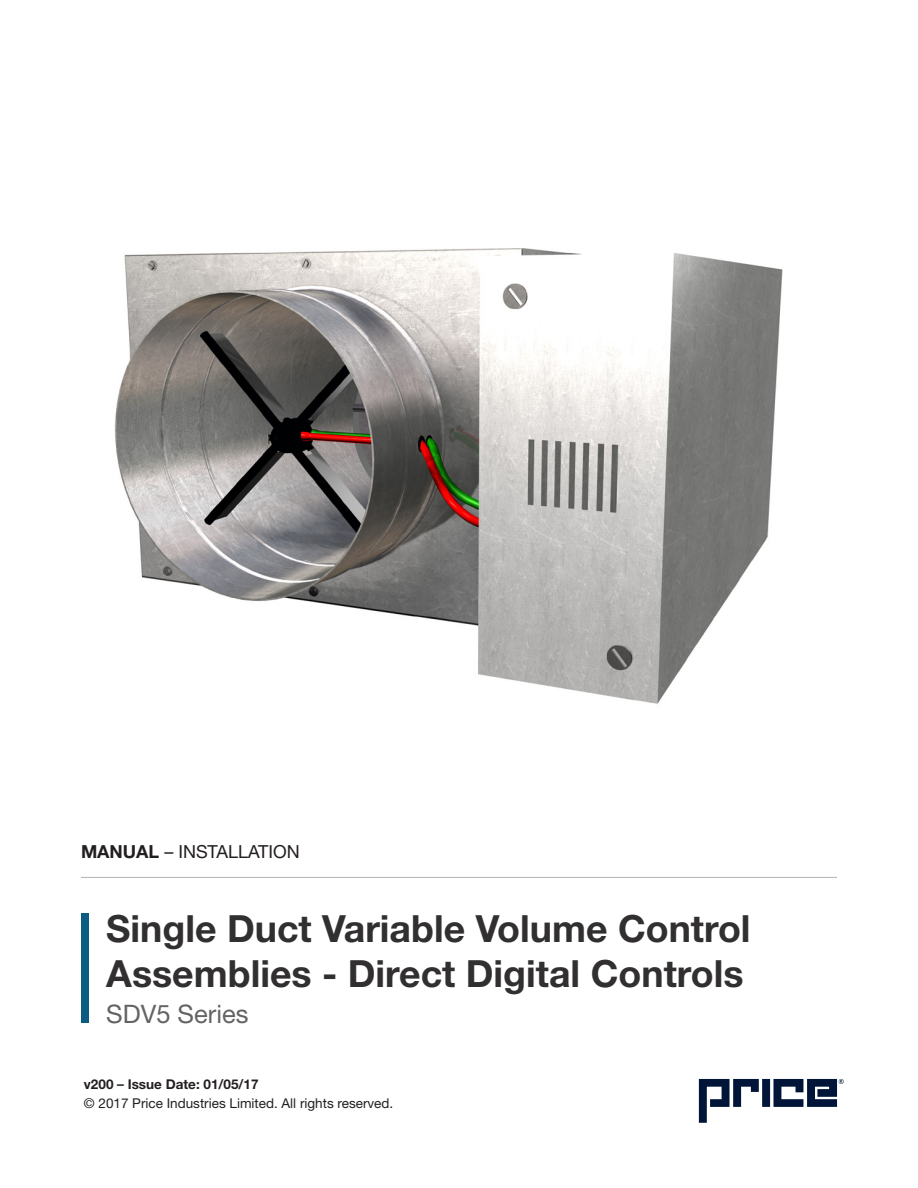
<style>
.page{position:relative;width:918px;height:1188px;background:#fff}
.page>*{position:absolute;margin:0;border:0;box-sizing:border-box;transform-origin:0 0}
.t1{font:700 37.5px/45px "Helvetica Neue LT Std";color:#312f30}
.t2{font:25.5px "Helvetica Neue LT Std";color:#636366}
.t3{font:18px "Helvetica Neue LT Std";color:#231f20}
.t4{font:13.5px "Helvetica Neue LT Std";color:#231f20}
.t5{font:700 13.5px "Helvetica Neue LT Std";color:#231f20}
.s1{font-weight:700}
.s2{font-stretch:condensed}
</style>
<div class="page">
<img style="left:114px;top:248px;width:669px;height:456px">
<svg style="left:699px;top:1079px;width:60px;height:44px"></svg>
<div style="left:762px;top:1079px;width:8px;height:28px;background:#001537"></div>
<svg style="left:773px;top:1079px;width:71px;height:28px"></svg>
<div style="left:81px;top:914px;width:7px;height:109px;background:#0c5b83"></div>
<hr style="left:81px;top:877px;width:756px;height:1px;background:#b2b3b7">
<p class="t3" style="left:81px;top:841px;width:220px"><span class="s1">MANUAL</span> – INSTALLATION</p>
<p class="t1" style="left:106px;top:905px;width:646px">Single Duct Variable Volume Control<br>Assemblies - Direct Digital Controls</p>
<p class="t2" style="left:106px;top:998px;width:144px">SDV5 Series</p>
<p class="t5" style="left:84px;top:1075px;width:176px">v200 <span class="s2">–</span> Issue Date: 01/05/17</p>
<p class="t4" style="left:84px;top:1095px;width:311px">© 2017 Price Industries Limited. All rights reserved.</p>
</div>
